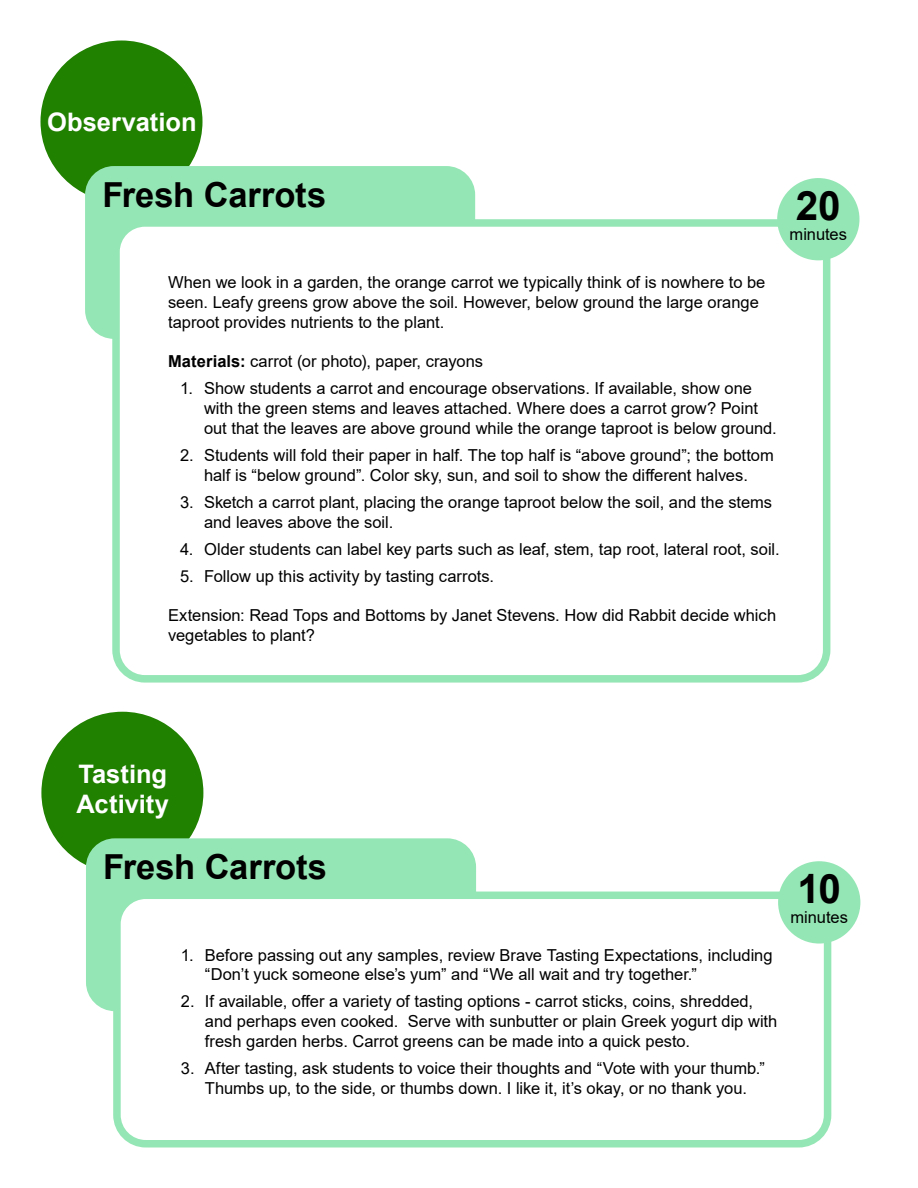
<style>
.page{position:relative;width:918px;height:1188px;background:#fff}
.page>*{position:absolute;margin:0;border:0;box-sizing:border-box;transform-origin:0 0}
.t1{font:700 40.5px "Arial";color:#000}
.t2{font:700 34.5px "Arial";letter-spacing:-.005em;color:#000}
.t3{font:700 25.5px/30.6px "Arial";color:#fff}
.t4{font:16.5px/19.8px "Arial";color:#000}
.s1{font-weight:700}
</style>
<div class="page">
<div style="left:41px;top:712px;width:162px;height:162px;background:#208000;border-radius:50%"></div>
<div style="left:40px;top:40px;width:162px;height:162px;background:#208000;border-radius:50%"></div>
<div style="left:85px;top:166px;width:390px;height:173px;background:#95e6b5;border-radius:29px"></div>
<div style="left:116px;top:223px;width:711px;height:456px;background:#fff;border-radius:29px"></div>
<div style="left:112px;top:219px;width:718px;height:464px;border:8px solid #95e6b5;border-radius:29px"></div>
<div style="left:777px;top:178px;width:82px;height:82px;background:#95e6b5;border-radius:50%"></div>
<div style="left:86px;top:838px;width:390px;height:173px;background:#95e6b5;border-radius:29px"></div>
<div style="left:117px;top:895px;width:711px;height:249px;background:#fff;border-radius:29px"></div>
<div style="left:113px;top:892px;width:718px;height:256px;border:8px solid #95e6b5;border-radius:29px"></div>
<div style="left:778px;top:861px;width:82px;height:83px;background:#95e6b5;border-radius:50%"></div>
<p class="t3" style="left:47px;top:107px;width:151px">Observation</p>
<p class="t2" style="left:102px;top:170px;width:225px">Fresh Carrots</p>
<p class="t1" style="left:796px;top:177px;width:46px">20</p>
<p class="t4" style="left:790px;top:224px;width:59px">minutes</p>
<p class="t4" style="left:168px;top:272px;width:599px">When we look in a garden, the orange carrot we typically think of is nowhere to be seen. Leafy greens grow above the soil. However, below ground the large orange taproot provides nutrients to the plant.</p>
<p class="t4" style="left:168px;top:352px;width:317px"><span class="s1">Materials:</span> carrot (or photo), paper, crayons</p>
<p class="t4" style="left:204px;top:379px;width:574px;text-indent:-24px">1. Show students a carrot and encourage observations. If available, show one with the green stems and leaves attached. Where does a carrot grow? Point out that the leaves are above ground while the orange taproot is below ground.</p>
<p class="t4" style="left:180px;top:445px;width:595px;text-align:center">2. Students will fold their paper in half. The top half is “above ground”; the bottom half is “below ground”. Color sky, sun, and soil to show the different halves.</p>
<p class="t4" style="left:204px;top:492px;width:570px;text-indent:-24px">3. Sketch a carrot plant, placing the orange taproot below the soil, and the stems and leaves above the soil.</p>
<p class="t4" style="left:180px;top:539px;width:601px">4. Older students can label key parts such as leaf, stem, tap root, lateral root, soil.</p>
<p class="t4" style="left:180px;top:566px;width:316px">5. Follow up this activity by tasting carrots.</p>
<p class="t4" style="left:168px;top:605px;width:610px">Extension: Read Tops and Bottoms by Janet Stevens. How did Rabbit decide which vegetables to plant?</p>
<p class="t3" style="left:77px;top:759px;width:94px">Tasting<br>Activity</p>
<p class="t2" style="left:103px;top:842px;width:225px">Fresh Carrots</p>
<p class="t4" style="left:205px;top:945px;width:569px;text-indent:-24px">1. Before passing out any samples, review Brave Tasting Expectations, including “Don’t yuck someone else’s yum” and “We all wait and try together.”</p>
<p class="t4" style="left:205px;top:992px;width:574px;text-indent:-24px">2. If available, offer a variety of tasting options - carrot sticks, coins, shredded, and perhaps even cooked. Serve with sunbutter or plain Greek yogurt dip with fresh garden herbs. Carrot greens can be made into a quick pesto.</p>
<p class="t4" style="left:181px;top:1058px;width:586px;text-align:center">3. After tasting, ask students to voice their thoughts and “Vote with your thumb.”<br>Thumbs up, to the side, or thumbs down. I like it, it’s okay, or no thank you.</p>
<p class="t1" style="left:798px;top:861px;width:45px">10</p>
<p class="t4" style="left:791px;top:907px;width:59px">minutes</p>
</div>
